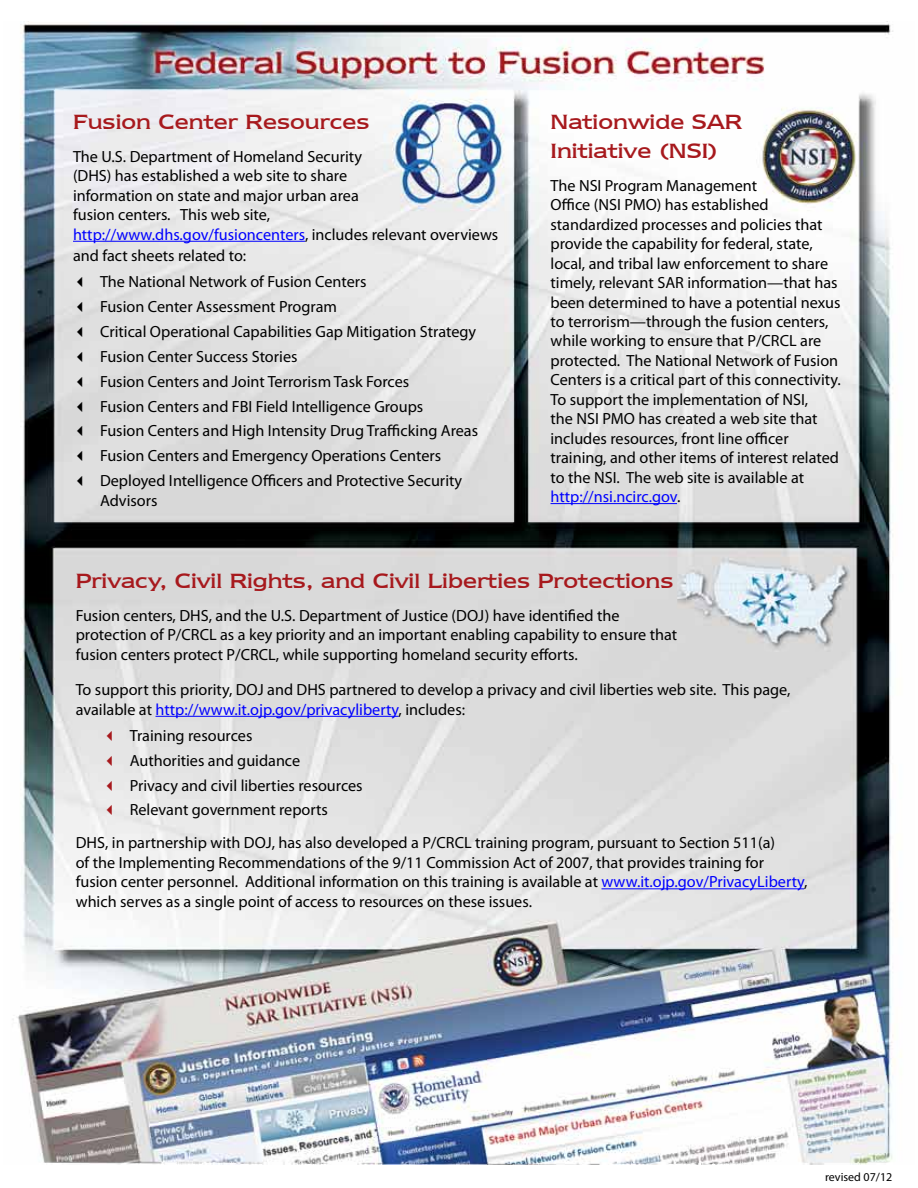
<style>
.page{position:relative;width:918px;height:1188px;background:#fff}
.page>*{position:absolute;margin:0;border:0;box-sizing:border-box;transform-origin:0 0}
.subhead_one{font:24px/28.8px "Newtext IT Cby BT";color:#a7191d}
.body_text{font:16.2px/19.5px "Myriad Pro";color:#000}
.bullet_not_indented{font:16.2px/19.5px "Myriad Pro";color:#000}
.bullet{font:16.2px "Myriad Pro";color:#000}
.t1{font:12px "Myriad Pro";color:#000}
.s1{color:#00f}
</style>
<div class="page">
<img style="left:12px;top:22px;width:889px;height:1143px">
<hr style="left:73px;top:241px;width:232px;height:1px;background:#00f">
<hr style="left:551px;top:503px;width:126px;height:1px;background:#00f">
<hr style="left:156px;top:716px;width:243px;height:1px;background:#00f">
<hr style="left:601px;top:888px;width:203px;height:1px;background:#00f">
<svg style="left:77px;top:277px;width:5px;height:10px"></svg>
<svg style="left:77px;top:302px;width:5px;height:10px"></svg>
<svg style="left:77px;top:327px;width:5px;height:10px"></svg>
<svg style="left:77px;top:352px;width:5px;height:10px"></svg>
<svg style="left:77px;top:377px;width:5px;height:10px"></svg>
<svg style="left:77px;top:401px;width:5px;height:11px"></svg>
<svg style="left:77px;top:426px;width:5px;height:10px"></svg>
<svg style="left:77px;top:451px;width:5px;height:10px"></svg>
<svg style="left:77px;top:476px;width:5px;height:10px"></svg>
<svg style="left:107px;top:731px;width:5px;height:10px"></svg>
<svg style="left:107px;top:755px;width:5px;height:11px"></svg>
<svg style="left:107px;top:780px;width:5px;height:11px"></svg>
<svg style="left:107px;top:805px;width:5px;height:10px"></svg>
<p class="subhead_one" style="left:73px;top:107px;width:298px">Fusion Center Resources</p>
<p class="body_text" style="left:73px;top:146px;width:427px">The U.S. Department of Homeland Security<br>(DHS) has established a web site to share<br>information on state and major urban area<br>fusion centers. This web site, <span class="s1">http://www.dhs.gov/fusioncenters</span>, includes relevant overviews</p>
<p class="body_text" style="left:73px;top:246px;width:175px">and fact sheets related to:</p>
<p class="bullet_not_indented" style="left:100px;top:272px;width:268px">The National Network of Fusion Centers</p>
<p class="bullet_not_indented" style="left:100px;top:297px;width:238px">Fusion Center Assessment Program</p>
<p class="bullet_not_indented" style="left:100px;top:322px;width:378px">Critical Operational Capabilities Gap Mitigation Strategy</p>
<p class="bullet_not_indented" style="left:100px;top:347px;width:199px">Fusion Center Success Stories</p>
<p class="bullet_not_indented" style="left:100px;top:371px;width:311px">Fusion Centers and Joint Terrorism Task Forces</p>
<p class="bullet_not_indented" style="left:100px;top:396px;width:325px">Fusion Centers and FBI Field Intelligence Groups</p>
<p class="bullet_not_indented" style="left:100px;top:421px;width:380px">Fusion Centers and High Intensity Drug Trafficking Areas</p>
<p class="bullet_not_indented" style="left:100px;top:446px;width:343px">Fusion Centers and Emergency Operations Centers</p>
<p class="bullet_not_indented" style="left:100px;top:471px;width:364px">Deployed Intelligence Officers and Protective Security<br>Advisors</p>
<p class="subhead_one" style="left:551px;top:107px;width:193px">Nationwide SAR<br>Initiative (NSI)</p>
<p class="body_text" style="left:551px;top:176px;width:292px">The NSI Program Management<br>Office (NSI PMO) has established standardized processes and policies that provide the capability for federal, state, local, and tribal law enforcement to share timely, relevant SAR information—that has been determined to have a potential nexus to terrorism—through the fusion centers, while working to ensure that P/CRCL are protected. The National Network of Fusion Centers is a critical part of this connectivity.<br>To support the implementation of NSI,<br>the NSI PMO has created a web site that includes resources, front line officer training, and other items of interest related to the NSI. The web site is available at <span class="s1">http://nsi.ncirc.gov</span>.</p>
<p class="subhead_one" style="left:76px;top:566px;width:599px">Privacy, Civil Rights, and Civil Liberties Protections</p>
<p class="body_text" style="left:76px;top:605px;width:603px">Fusion centers, DHS, and the U.S. Department of Justice (DOJ) have identified the protection of P/CRCL as a key priority and an important enabling capability to ensure that fusion centers protect P/CRCL, while supporting homeland security efforts.</p>
<p class="body_text" style="left:76px;top:680px;width:716px">To support this priority, DOJ and DHS partnered to develop a privacy and civil liberties web site. This page, available at <span class="s1">http://www.it.ojp.gov/privacyliberty</span>, includes:</p>
<p class="bullet" style="left:130px;top:725px;width:124px">Training resources</p>
<p class="bullet" style="left:130px;top:750px;width:172px">Authorities and guidance</p>
<p class="bullet" style="left:130px;top:775px;width:234px">Privacy and civil liberties resources</p>
<p class="bullet" style="left:130px;top:800px;width:200px">Relevant government reports</p>
<p class="body_text" style="left:76px;top:833px;width:733px">DHS, in partnership with DOJ, has also developed a P/CRCL training program, pursuant to Section 511(a)<br>of the Implementing Recommendations of the 9/11 Commission Act of 2007, that provides training for fusion center personnel. Additional information on this training is available at <span class="s1">www.it.ojp.gov/PrivacyLiberty</span>, which serves as a single point of access to resources on these issues.</p>
<p class="t1" style="left:825px;top:1170px;width:69px">revised 07/12</p>
</div>
